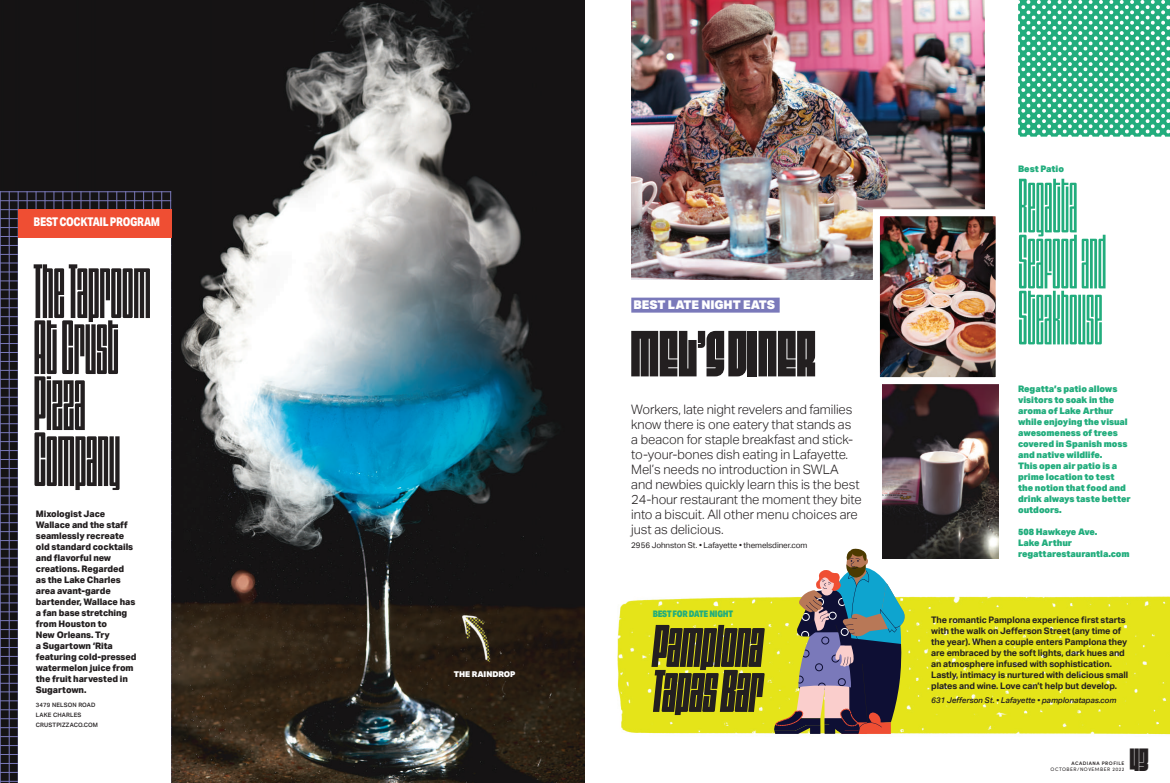
<style>
.page{position:relative;width:1170px;height:783px;background:#fff}
.page>*{position:absolute;margin:0;border:0;box-sizing:border-box;transform-origin:0 0}
.t1{font:76.7px/56px "Dimensions 300 R";color:#231f20}
.t2{font:76.7px/56px "Dimensions 100 R";color:#22ad7d}
.t3{font:60.7px "Fit";letter-spacing:.01em;color:#231f20}
.t4{font:60px/45px "Dimensions 500 I";color:#231f20}
.t5{font:30px "Fit";color:#231f20}
.t6{font:300 13px/15px "Aktiv Grotesk";letter-spacing:-.005em;color:#231f20}
.t7{font:800 12px "Aktiv Grotesk Cd";letter-spacing:-.025em;color:#fff}
.t8{font:900 12px "Aktiv Grotesk";letter-spacing:-.005em;color:#fff}
.t9{font:800 9px/11px "Aktiv Grotesk";letter-spacing:-.005em;color:#231f20}
.t10{font:900 9px/11px "Aktiv Grotesk";letter-spacing:-.005em;color:#22ad7d}
.t11{font:700 9px/11px "Aktiv Grotesk";letter-spacing:-.005em;color:#231f20}
.t12{font:900 9px "Aktiv Grotesk Cd";letter-spacing:-.025em;color:#22ad7d}
.t13{font:italic 500 8px "Aktiv Grotesk";letter-spacing:-.005em;color:#231f20}
.t14{font:8px "Aktiv Grotesk";letter-spacing:-.005em;color:#231f20}
.t15{font:900 8px "Aktiv Grotesk";letter-spacing:-.005em;color:#fff}
.t16{font:500 6px/10px "Aktiv Grotesk";letter-spacing:.025em;color:#231f20}
.t17{font:5px "Sofia Pro";letter-spacing:.1em;color:#231f20}
.t18{font:600 5px "Sofia Pro";letter-spacing:.1em;color:#231f20}
</style>
<div class="page">
<img style="left:0;top:0;width:585px;height:783px">
<hr style="left:53px;top:191px;width:1px;height:592px;background:#7a79ba">
<hr style="left:125px;top:191px;width:1px;height:592px;background:#7a79ba">
<hr style="left:18px;top:191px;width:1px;height:592px;background:#7a79ba">
<hr style="left:89px;top:191px;width:1px;height:592px;background:#7a79ba">
<hr style="left:170px;top:191px;width:1px;height:592px;background:#7a79ba">
<hr style="left:36px;top:191px;width:1px;height:592px;background:#7a79ba">
<hr style="left:107px;top:191px;width:1px;height:592px;background:#7a79ba">
<hr style="left:0;top:191px;width:1px;height:592px;background:#7a79ba">
<hr style="left:72px;top:191px;width:1px;height:592px;background:#7a79ba">
<hr style="left:152px;top:191px;width:1px;height:592px;background:#7a79ba">
<hr style="left:62px;top:191px;width:1px;height:592px;background:#7a79ba">
<hr style="left:143px;top:191px;width:1px;height:592px;background:#7a79ba">
<hr style="left:134px;top:191px;width:1px;height:592px;background:#7a79ba">
<hr style="left:27px;top:191px;width:1px;height:592px;background:#7a79ba">
<hr style="left:98px;top:191px;width:1px;height:592px;background:#7a79ba">
<hr style="left:45px;top:191px;width:1px;height:592px;background:#7a79ba">
<hr style="left:116px;top:191px;width:1px;height:592px;background:#7a79ba">
<hr style="left:9px;top:191px;width:1px;height:592px;background:#7a79ba">
<hr style="left:80px;top:191px;width:1px;height:592px;background:#7a79ba">
<hr style="left:161px;top:191px;width:1px;height:592px;background:#7a79ba">
<hr style="left:0;top:316px;width:171px;height:1px;background:#7a79ba">
<hr style="left:0;top:459px;width:171px;height:1px;background:#7a79ba">
<hr style="left:0;top:602px;width:171px;height:1px;background:#7a79ba">
<hr style="left:0;top:745px;width:171px;height:1px;background:#7a79ba">
<hr style="left:0;top:245px;width:171px;height:1px;background:#7a79ba">
<hr style="left:0;top:388px;width:171px;height:1px;background:#7a79ba">
<hr style="left:0;top:531px;width:171px;height:1px;background:#7a79ba">
<hr style="left:0;top:674px;width:171px;height:1px;background:#7a79ba">
<hr style="left:0;top:280px;width:171px;height:1px;background:#7a79ba">
<hr style="left:0;top:423px;width:171px;height:1px;background:#7a79ba">
<hr style="left:0;top:567px;width:171px;height:1px;background:#7a79ba">
<hr style="left:0;top:709px;width:171px;height:1px;background:#7a79ba">
<hr style="left:0;top:772px;width:171px;height:1px;background:#7a79ba">
<hr style="left:0;top:209px;width:171px;height:1px;background:#7a79ba">
<hr style="left:0;top:352px;width:171px;height:1px;background:#7a79ba">
<hr style="left:0;top:495px;width:171px;height:1px;background:#7a79ba">
<hr style="left:0;top:638px;width:171px;height:1px;background:#7a79ba">
<hr style="left:0;top:298px;width:171px;height:1px;background:#7a79ba">
<hr style="left:0;top:441px;width:171px;height:1px;background:#7a79ba">
<hr style="left:0;top:584px;width:171px;height:1px;background:#7a79ba">
<hr style="left:0;top:727px;width:171px;height:1px;background:#7a79ba">
<hr style="left:0;top:227px;width:171px;height:1px;background:#7a79ba">
<hr style="left:0;top:370px;width:171px;height:1px;background:#7a79ba">
<hr style="left:0;top:513px;width:171px;height:1px;background:#7a79ba">
<hr style="left:0;top:656px;width:171px;height:1px;background:#7a79ba">
<hr style="left:0;top:263px;width:171px;height:1px;background:#7a79ba">
<hr style="left:0;top:405px;width:171px;height:1px;background:#7a79ba">
<hr style="left:0;top:549px;width:171px;height:1px;background:#7a79ba">
<hr style="left:0;top:691px;width:171px;height:1px;background:#7a79ba">
<hr style="left:0;top:191px;width:171px;height:1px;background:#7a79ba">
<hr style="left:0;top:334px;width:171px;height:1px;background:#7a79ba">
<hr style="left:0;top:477px;width:171px;height:1px;background:#7a79ba">
<hr style="left:0;top:620px;width:171px;height:1px;background:#7a79ba">
<hr style="left:0;top:325px;width:171px;height:1px;background:#7a79ba">
<hr style="left:0;top:468px;width:171px;height:1px;background:#7a79ba">
<hr style="left:0;top:611px;width:171px;height:1px;background:#7a79ba">
<hr style="left:0;top:754px;width:171px;height:1px;background:#7a79ba">
<hr style="left:0;top:254px;width:171px;height:1px;background:#7a79ba">
<hr style="left:0;top:397px;width:171px;height:1px;background:#7a79ba">
<hr style="left:0;top:540px;width:171px;height:1px;background:#7a79ba">
<hr style="left:0;top:683px;width:171px;height:1px;background:#7a79ba">
<hr style="left:0;top:289px;width:171px;height:1px;background:#7a79ba">
<hr style="left:0;top:432px;width:171px;height:1px;background:#7a79ba">
<hr style="left:0;top:576px;width:171px;height:1px;background:#7a79ba">
<hr style="left:0;top:718px;width:171px;height:1px;background:#7a79ba">
<hr style="left:0;top:781px;width:171px;height:1px;background:#7a79ba">
<hr style="left:0;top:218px;width:171px;height:1px;background:#7a79ba">
<hr style="left:0;top:361px;width:171px;height:1px;background:#7a79ba">
<hr style="left:0;top:504px;width:171px;height:1px;background:#7a79ba">
<hr style="left:0;top:647px;width:171px;height:1px;background:#7a79ba">
<hr style="left:0;top:307px;width:171px;height:1px;background:#7a79ba">
<hr style="left:0;top:450px;width:171px;height:1px;background:#7a79ba">
<hr style="left:0;top:593px;width:171px;height:1px;background:#7a79ba">
<hr style="left:0;top:736px;width:171px;height:1px;background:#7a79ba">
<hr style="left:0;top:236px;width:171px;height:1px;background:#7a79ba">
<hr style="left:0;top:379px;width:171px;height:1px;background:#7a79ba">
<hr style="left:0;top:522px;width:171px;height:1px;background:#7a79ba">
<hr style="left:0;top:665px;width:171px;height:1px;background:#7a79ba">
<hr style="left:0;top:271px;width:171px;height:1px;background:#7a79ba">
<hr style="left:0;top:414px;width:171px;height:1px;background:#7a79ba">
<hr style="left:0;top:558px;width:171px;height:1px;background:#7a79ba">
<hr style="left:0;top:700px;width:171px;height:1px;background:#7a79ba">
<hr style="left:0;top:763px;width:171px;height:1px;background:#7a79ba">
<hr style="left:0;top:200px;width:171px;height:1px;background:#7a79ba">
<hr style="left:0;top:343px;width:171px;height:1px;background:#7a79ba">
<hr style="left:0;top:486px;width:171px;height:1px;background:#7a79ba">
<hr style="left:0;top:629px;width:171px;height:1px;background:#7a79ba">
<div style="left:18px;top:237px;width:153px;height:546px;background:#fff"></div>
<div style="left:18px;top:209px;width:153px;height:29px;background:#ef4e33"></div>
<img style="left:432px;top:592px;width:84px;height:97px">
<svg style="left:1018px;top:0;width:152px;height:137px;background:#53bf9a"></svg>
<img style="left:617px;top:596px;width:553px;height:139px">
<img style="left:631px;top:0;width:353px;height:279px">
<svg style="left:774px;top:548px;width:133px;height:186px"></svg>
<img style="left:883px;top:388px;width:116px;height:170px">
<img style="left:869px;top:206px;width:130px;height:182px">
<div style="left:631px;top:298px;width:149px;height:15px;background:#7a79ba"></div>
<p class="t7" style="left:34px;top:214px;width:128px">BEST COCKTAIL PROGRAM</p>
<h1 class="t1" style="left:34px;top:264px;width:119px">The Taproom<br>At Crust<br>Pizza<br>Company</h1>
<p class="t9" style="left:36px;top:508px;width:102px">Mixologist Jace<br>Wallace and the staff seamlessly recreate old standard cocktails and flavorful new creations. Regarded as the Lake Charles area avant-garde bartender, Wallace has a fan base stretching from Houston to<br>New Orleans. Try<br>a Sugartown ‘Rita featuring cold-pressed watermelon juice from the fruit harvested in<br>Sugartown.</p>
<p class="t16" style="left:36px;top:700px;width:64px">3479 NELSON ROAD<br>LAKE CHARLES<br>CRUSTPIZZACO.COM</p>
<p class="t15" style="left:454px;top:669px;width:63px">THE RAINDROP</p>
<p class="t8" style="left:634px;top:297px;width:143px">BEST LATE NIGHT EATS</p>
<h2 class="t3" style="left:631px;top:322px;width:186px">MEL’S DINER</h2>
<p class="t6" style="left:631px;top:402px;width:232px">Workers, late night revelers and families know there is one eatery that stands as<br>a beacon for staple breakfast and stick&shy;to-your-bones dish eating in Lafayette.<br>Mel’s needs no introduction in SWLA and newbies quickly learn this is the best 24-hour restaurant the moment they bite into a biscuit. All other menu choices are just as delicious.</p>
<p class="t14" style="left:631px;top:541px;width:178px">2956 Johnston St. • Lafayette • themelsdiner.com</p>
<p class="t10" style="left:1018px;top:163px;width:47px">Best Patio</p>
<h1 class="t2" style="left:1018px;top:178px;width:90px">Regatta<br>Seafood and<br>Steakhouse</h1>
<p class="t10" style="left:1018px;top:383px;width:114px">Regatta’s patio allows visitors to soak in the aroma of Lake Arthur while enjoying the visual awesomeness of trees covered in Spanish moss and native wildlife.<br>This open air patio is a prime location to test the notion that food and drink always taste better outdoors.</p>
<p class="t10" style="left:1018px;top:526px;width:113px">508 Hawkeye Ave.<br>Lake Arthur regattarestaurantla.com</p>
<p class="t12" style="left:653px;top:608px;width:82px">BEST FOR DATE NIGHT</p>
<h3 class="t4" style="left:653px;top:624px;width:112px">Pamplona<br>Tapas Bar</h3>
<p class="t11" style="left:931px;top:614px;width:199px">The romantic Pamplona experience first starts with the walk on Jefferson Street (any time of the year). When a couple enters Pamplona they are embraced by the soft lights, dark hues and an atmosphere infused with sophistication.<br>Lastly, intimacy is nurtured with delicious small plates and wine. Love can’t help but develop.</p>
<p class="t13" style="left:931px;top:696px;width:187px">631 Jefferson St. • Lafayette • pamplonatapas.com</p>
<h3 class="t5" style="left:1130px;top:744px;width:20px">43</h3>
<p class="t18" style="left:1071px;top:759px;width:55px">ACADIANA PROFILE</p>
<p class="t17" style="left:1051px;top:765px;width:75px">OCTOBER/NOVEMBER 2022</p>
</div>
